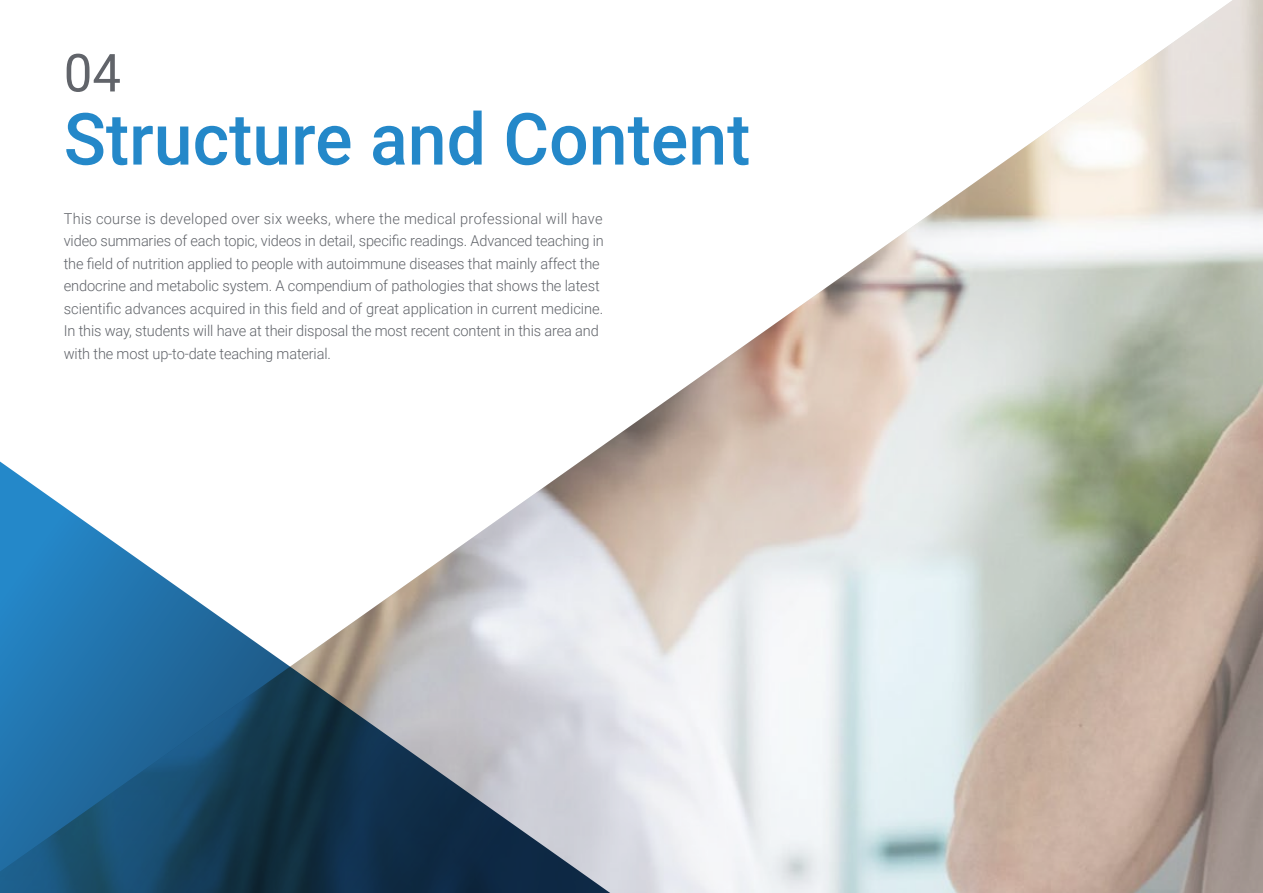
<style>
.page{position:relative;width:1263px;height:893px;background:#fff}
.page>*{position:absolute;margin:0;border:0;box-sizing:border-box;transform-origin:0 0}
.t1{font:500 72px "Roboto";color:#2488c9}
.t2{font:52.5px "Roboto";color:#61646a}
.t3{font:300 15px/22.5px "Roboto";letter-spacing:-.01em;color:#61646a}
</style>
<div class="page">
<img style="left:602px;top:0;width:661px;height:893px">
<svg style="left:0;top:446px;width:640px;height:447px"></svg>
<h2 class="t2" style="left:64px;top:36px;width:59px">04</h2>
<h1 class="t1" style="left:64px;top:89px;width:688px">Structure and Content</h1>
<p class="t3" style="left:64px;top:207px;width:542px">This course is developed over six weeks, where the medical professional will have video summaries of each topic, videos in detail, specific readings. Advanced teaching in the field of nutrition applied to people with autoimmune diseases that mainly affect the endocrine and metabolic system. A compendium of pathologies that shows the latest scientific advances acquired in this field and of great application in current medicine.<br>In this way, students will have at their disposal the most recent content in this area and with the most up-to-date teaching material.</p>
</div>
